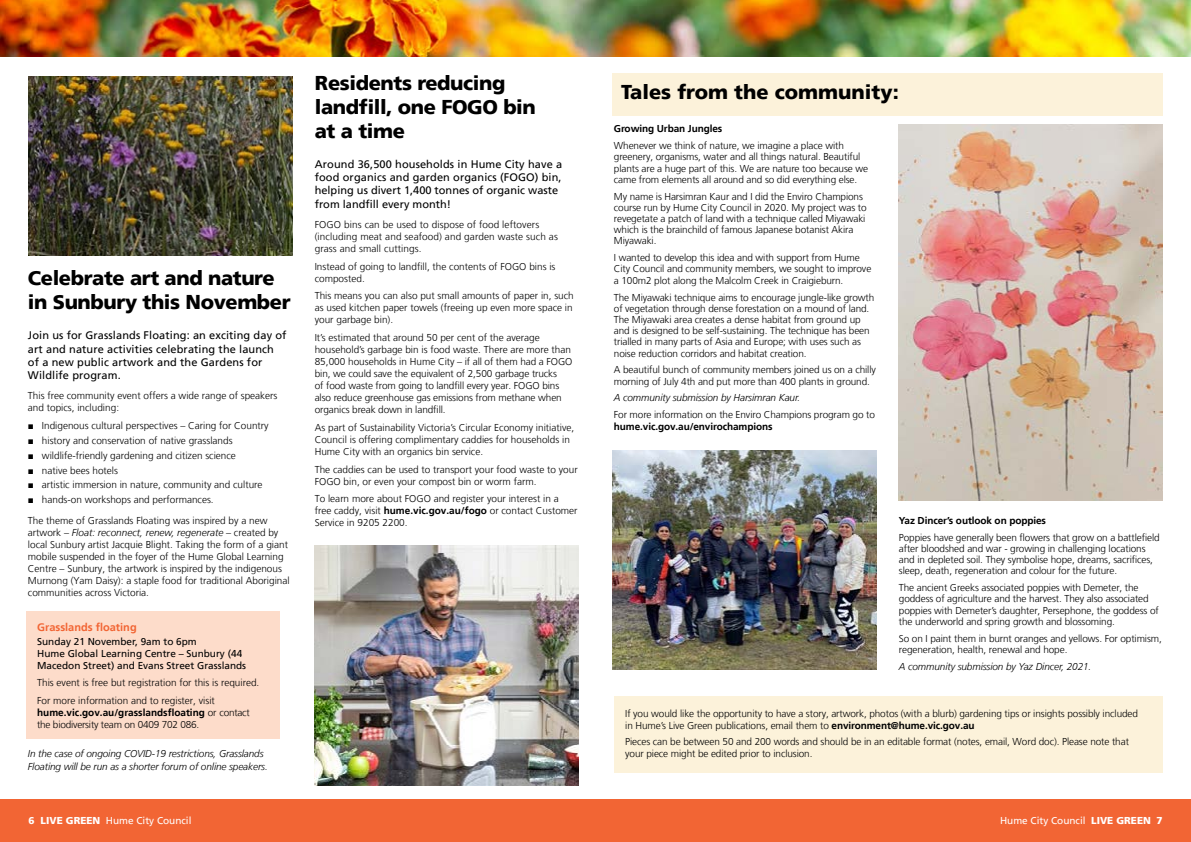
<style>
.page{position:relative;width:1191px;height:842px;background:#fff}
.page>*{position:absolute;margin:0;border:0;box-sizing:border-box;transform-origin:0 0}
.t1{font:900 20px/24px "Frutiger LT";letter-spacing:-.02em;color:#000}
.t2{font:900 20px "Frutiger LT";color:#000}
.t3{font:11px/13.2px "Frutiger LT";letter-spacing:.01em;color:#000}
.t4{font:700 11px "Frutiger LT";color:#f26534}
.t5{font:300 10px/11.2px "Frutiger LT";letter-spacing:-.01em;color:#000}
.t6{font:italic 300 10px/12px "Frutiger LT";letter-spacing:-.01em;color:#000}
.t7{font:300 10px/12px "Frutiger LT";letter-spacing:.01em;color:#000}
.t8{font:10px/12px "Frutiger LT";color:#000}
.t9{font:700 10px "Frutiger LT";letter-spacing:-.01em;color:#000}
.t10{font:10px "Frutiger LT";color:#fff}
.s1{font-family:"Arial";font-weight:400}
.s2{font-family:"Montserrat";font-weight:400}
.s3{font-style:italic}
.s4{font-weight:700}
.s5{font-weight:900}
</style>
<div class="page">
<img style="left:0;top:0;width:1191px;height:57px">
<div style="left:0;top:799px;width:1191px;height:43px;background:#f26534"></div>
<div style="left:26px;top:611px;width:254px;height:128px;background:#fddcca"></div>
<img style="left:315px;top:545px;width:263px;height:240px">
<div style="left:612px;top:73px;width:550px;height:42px;background:#fcf2da"></div>
<img style="left:899px;top:125px;width:263px;height:376px">
<img style="left:612px;top:450px;width:264px;height:220px">
<div style="left:614px;top:696px;width:548px;height:77px;background:#fcf2da"></div>
<img style="left:29px;top:76px;width:263px;height:180px">
<h1 class="t1" style="left:28px;top:266px;width:264px">Celebrate art and nature in Sunbury this November</h1>
<p class="t3" style="left:28px;top:329px;width:260px">Join us for Grasslands Floating: an exciting day of art and nature activities celebrating the launch of a new public artwork and the Gardens for Wildlife program.</p>
<p class="t5" style="left:28px;top:390px;width:251px;line-height:12px">This free community event offers a wide range of speakers and topics, including:</p>
<p class="t5" style="left:28px;top:420px;width:242px"><span class="s1">■</span> Indigenous cultural perspectives <span class="s2">–</span> Caring for Country</p>
<p class="t5" style="left:28px;top:435px;width:206px"><span class="s1">■</span> history and conservation of native grasslands</p>
<p class="t5" style="left:28px;top:450px;width:209px"><span class="s1">■</span> wildlife-friendly gardening and citizen science</p>
<p class="t5" style="left:28px;top:465px;width:92px"><span class="s1">■</span> native bees hotels</p>
<p class="t5" style="left:28px;top:479px;width:236px"><span class="s1">■</span> artistic immersion in nature, community and culture</p>
<p class="t5" style="left:28px;top:490px;width:241px;line-height:20.5px"><span class="s1">■</span> hands-on workshops and performances.<br>The theme of Grasslands Floating was inspired by a new</p>
<p class="t5" style="left:28px;top:526px;width:263px;line-height:12px">artwork <span class="s2">–</span> <span class="s3">Float: reconnect, renew, regenerate</span> <span class="s2">–</span> created by local Sunbury artist Jacquie Blight. Taking the form of a giant mobile suspended in the foyer of the Hume Global Learning Centre <span class="s2">–</span> Sunbury, the artwork is inspired by the indigenous Murnong (Yam Daisy): a staple food for traditional Aboriginal communities across Victoria.</p>
<p class="t4" style="left:37px;top:621px;width:101px">Grasslands floating</p>
<p class="t8" style="left:37px;top:635px;width:210px">Sunday 21 November, 9am to 6pm<br>Hume Global Learning Centre – Sunbury (44<br>Macedon Street) and Evans Street Grasslands</p>
<p class="t5" style="left:37px;top:674px;width:224px;line-height:17.7px">This event is free but registration for this is required.<br>For more information and to register, visit</p>
<p class="t5" style="left:37px;top:707px;width:214px;line-height:12px"><span class="s4">hume.vic.gov.au/grasslandsfloating</span> or contact the biodiversity team on 0409 702 086.</p>
<p class="t6" style="left:28px;top:748px;width:241px">In the case of ongoing COVID-19 restrictions, Grasslands<br>Floating will be run as a shorter forum of online speakers.</p>
<h1 class="t1" style="left:315px;top:71px;width:223px">Residents reducing landfill, one FOGO bin at a time</h1>
<p class="t3" style="left:315px;top:158px;width:249px">Around 36,500 households in Hume City have a food organics and garden organics (FOGO) bin, helping us divert 1,400 tonnes of organic waste from landfill every month!</p>
<p class="t7" style="left:315px;top:219px;width:245px">FOGO bins can be used to dispose of food leftovers (including meat and seafood) and garden waste such as grass and small cuttings.</p>
<p class="t5" style="left:315px;top:260px;width:242px;line-height:12px">Instead of going to landfill, the contents of FOGO bins is composted.</p>
<p class="t5" style="left:315px;top:290px;width:260px;line-height:12px;text-align:justify">This means you can also put small amounts of paper in, such as used kitchen paper towels (freeing up even more space in your garbage bin).</p>
<p class="t5" style="left:315px;top:332px;width:259px;line-height:12px">It’s estimated that around 50 per cent of the average household’s garbage bin is food waste. There are more than 85,000 households in Hume City <span class="s2">–</span> if all of them had a FOGO bin, we could save the equivalent of 2,500 garbage trucks<br>of food waste from going to landfill every year. FOGO bins also reduce greenhouse gas emissions from methane when organics break down in landfill.</p>
<p class="t5" style="left:315px;top:421px;width:261px;line-height:12px">As part of Sustainability Victoria’s Circular Economy initiative,<br>Council is offering complimentary caddies for households in<br>Hume City with an organics bin service.</p>
<p class="t5" style="left:315px;top:463px;width:264px;line-height:12px">The caddies can be used to transport your food waste to your<br>FOGO bin, or even your compost bin or worm farm.</p>
<p class="t5" style="left:315px;top:493px;width:264px;line-height:12px">To learn more about FOGO and register your interest in a free caddy, visit <span class="s4">hume.vic.gov.au/fogo</span> or contact Customer<br>Service in 9205 2200.</p>
<h1 class="t2" style="left:621px;top:80px;width:279px">Tales from the community:</h1>
<p class="t9" style="left:614px;top:123px;width:110px">Growing Urban Jungles</p>
<p class="t5" style="left:614px;top:140px;width:256px">Whenever we think of nature, we imagine a place with greenery, organisms, water and all things natural. Beautiful plants are a huge part of this. We are nature too because we came from elements all around and so did everything else.</p>
<p class="t5" style="left:614px;top:191px;width:254px">My name is Harsimran Kaur and I did the Enviro Champions course run by Hume City Council in 2020. My project was to revegetate a patch of land with a technique called Miyawaki which is the brainchild of famous Japanese botanist Akira Miyawaki.</p>
<p class="t5" style="left:614px;top:252px;width:259px">I wanted to develop this idea and with support from Hume<br>City Council and community members, we sought to improve a 100m2 plot along the Malcolm Creek in Craigieburn.</p>
<p class="t5" style="left:614px;top:292px;width:262px">The Miyawaki technique aims to encourage jungle-like growth of vegetation through dense forestation on a mound of land.<br>The Miyawaki area creates a dense habitat from ground up and is designed to be self-sustaining. The technique has been trialled in many parts of Asia and Europe; with uses such as noise reduction corridors and habitat creation.</p>
<p class="t5" style="left:614px;top:364px;width:263px">A beautiful bunch of community members joined us on a chilly morning of July 4th and put more than 400 plants in ground.</p>
<p class="t6" style="left:614px;top:392px;width:188px">A community submission by Harsimran Kaur.</p>
<p class="t5" style="left:614px;top:409px;width:263px">For more information on the Enviro Champions program go to</p>
<p class="t9" style="left:614px;top:420px;width:160px">hume.vic.gov.au/envirochampions</p>
<p class="t9" style="left:899px;top:515px;width:149px">Yaz Dincer’s outlook on poppies</p>
<p class="t5" style="left:899px;top:532px;width:262px">Poppies have generally been flowers that grow on a battlefield after bloodshed and war - growing in challenging locations and in depleted soil. They symbolise hope, dreams, sacrifices, sleep, death, regeneration and colour for the future.</p>
<p class="t5" style="left:899px;top:582px;width:261px">The ancient Greeks associated poppies with Demeter, the goddess of agriculture and the harvest. They also associated poppies with Demeter’s daughter, Persephone, the goddess of the underworld and spring growth and blossoming.</p>
<p class="t5" style="left:899px;top:633px;width:264px">So on I paint them in burnt oranges and yellows. For optimism, regeneration, health, renewal and hope.</p>
<p class="t6" style="left:899px;top:660px;width:194px">A community submission by Yaz Dincer, 2021.</p>
<p class="t5" style="left:625px;top:708px;width:514px">If you would like the opportunity to have a story, artwork, photos (with a blurb) gardening tips or insights possibly included in Hume’s Live Green publications, email them to <span class="s4">environment@hume.vic.gov.au</span></p>
<p class="t5" style="left:625px;top:736px;width:505px">Pieces can be between 50 and 200 words and should be in an editable format (notes, email, Word doc). Please note that your piece might be edited prior to inclusion.</p>
<p class="t10" style="left:28px;top:815px;width:165px"><span class="s5">6 LIVE GREEN</span> Hume City Council</p>
<p class="t10" style="left:1000px;top:815px;width:164px">Hume City Council <span class="s5">LIVE GREEN 7</span></p>
</div>
